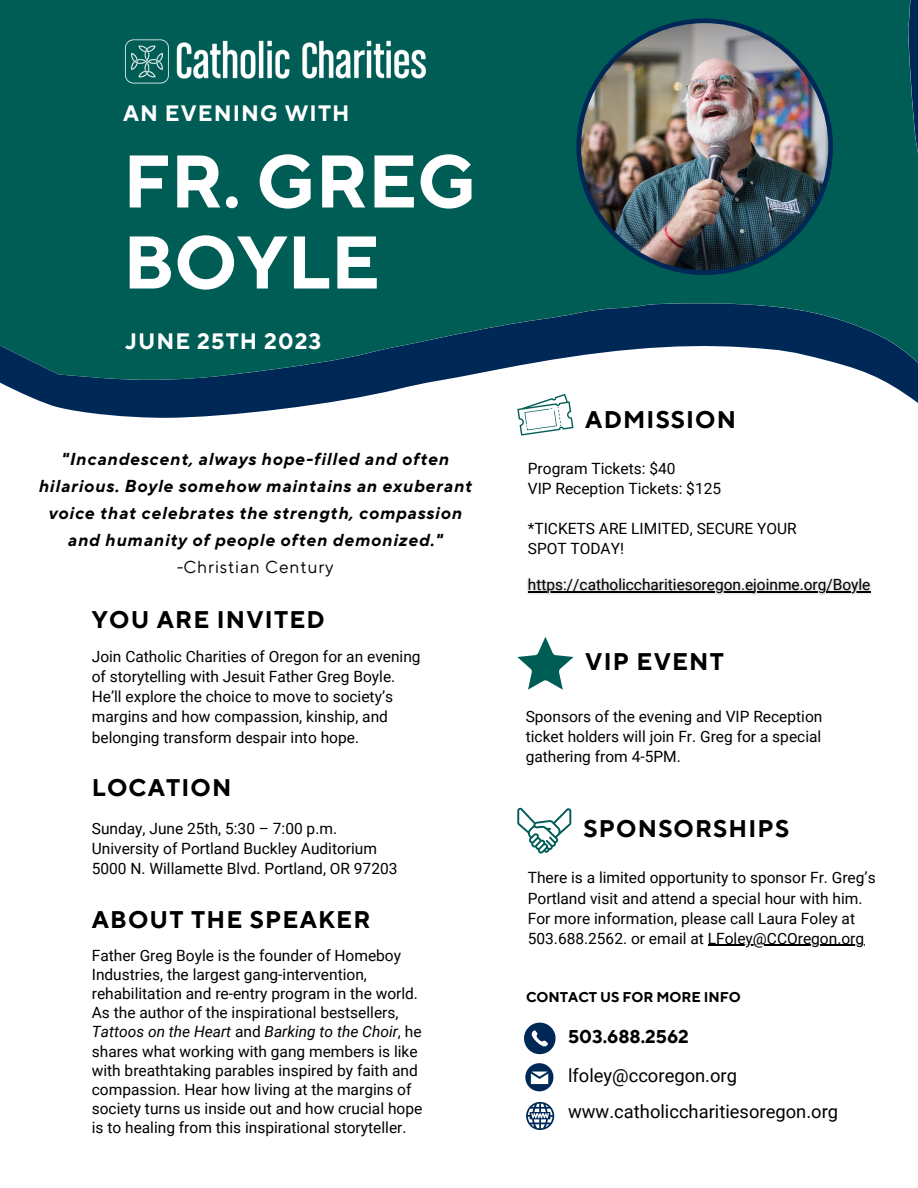
<style>
.page{position:relative;width:918px;height:1188px;background:#fff}
.page>*{position:absolute;margin:0;border:0;box-sizing:border-box;transform-origin:0 0}
.t1{font:700 74.25px "TT Norms Pro";color:#fff}
.t2{font:700 24px "TT Norms Pro";letter-spacing:.05em;color:#000}
.t3{font:700 22.2px "TT Norms Pro";letter-spacing:.05em;color:#fff}
.t4{font:700 18.45px "TT Norms Pro";color:#000}
.t5{font:18.3px "Roboto";color:#000}
.t6{font:italic 700 17.25px/27px "TT Norms Pro";letter-spacing:.05em;color:#000;text-align:center}
.t7{font:17.25px "TT Norms Pro";letter-spacing:.05em;color:#000}
.t8{font:15.45px/20.1px "Roboto";color:#000}
.t9{font:700 14.1px "TT Norms Pro";color:#000}
.s1{font-style:italic}
</style>
<div class="page">
<svg style="left:35px;top:399px;width:883px;height:19px"></svg>
<svg style="left:0;top:0;width:918px;height:399px;background:#126261"></svg>
<svg style="left:524px;top:1023px;width:32px;height:31px"></svg>
<img style="left:576px;top:18px;width:257px;height:257px">
<svg style="left:525px;top:1063px;width:28px;height:28px"></svg>
<svg style="left:526px;top:1102px;width:28px;height:28px"></svg>
<img style="left:106px;top:8px;width:339px;height:96px">
<svg style="left:517px;top:394px;width:56px;height:42px"></svg>
<svg style="left:517px;top:637px;width:57px;height:53px"></svg>
<svg style="left:517px;top:808px;width:54px;height:46px"></svg>
<img style="left:527px;top:578px;width:344px;height:17px">
<svg style="left:528px;top:591px;width:342px;height:1px"></svg>
<hr style="left:708px;top:945px;width:156px;height:1px;background:#000">
<p class="t3" style="left:123px;top:100px;width:228px">AN EVENING WITH</p>
<p class="t1" style="left:123px;top:137px;width:355px">FR. GREG</p>
<p class="t1" style="left:123px;top:218px;width:259px">BOYLE</p>
<p class="t3" style="left:125px;top:328px;width:197px">JUNE 25TH 2023</p>
<p class="t6" style="left:38px;top:446px;width:435px">"Incandescent, always hope-filled and often hilarious. Boyle somehow maintains an exuberant voice that celebrates the strength, compassion and humanity of people often demonized."</p>
<p class="t7" style="left:176px;top:556px;width:159px"><span class="s1">-</span>Christian Century</p>
<p class="t2" style="left:92px;top:605px;width:234px">YOU ARE INVITED</p>
<p class="t8" style="left:92px;top:647px;width:330px">Join Catholic Charities of Oregon for an evening of storytelling with Jesuit Father Greg Boyle.<br>He’ll explore the choice to move to society’s margins and how compassion, kinship, and belonging transform despair into hope.</p>
<p class="t2" style="left:92px;top:774px;width:141px">LOCATION</p>
<p class="t8" style="left:92px;top:818px;width:247px">Sunday, June 25th, 5:30 – 7:00 p.m.</p>
<p class="t8" style="left:92px;top:838px;width:287px">University of Portland Buckley Auditorium</p>
<p class="t8" style="left:92px;top:858px;width:307px">5000 N. Willamette Blvd. Portland, OR 97203</p>
<p class="t2" style="left:92px;top:905px;width:280px">ABOUT THE SPEAKER</p>
<p class="t8" style="left:92px;top:946px;width:332px;line-height:19.2px">Father Greg Boyle is the founder of Homeboy Industries, the largest gang-intervention, rehabilitation and re-entry program in the world.<br>As the author of the inspirational bestsellers, <span class="s1">Tattoos on the Heart</span> and <span class="s1">Barking to the Choir</span>, he shares what working with gang members is like with breathtaking parables inspired by faith and compassion. Hear how living at the margins of society turns us inside out and how crucial hope is to healing from this inspirational storyteller.</p>
<p class="t2" style="left:585px;top:405px;width:153px">ADMISSION</p>
<p class="t8" style="left:528px;top:458px;width:149px">Program Tickets: $40</p>
<p class="t8" style="left:528px;top:478px;width:195px">VIP Reception Tickets: $125</p>
<p class="t8" style="left:528px;top:519px;width:270px">*TICKETS ARE LIMITED, SECURE YOUR<br>SPOT TODAY!</p>
<p class="t8" style="left:528px;top:575px;width:344px">https://catholiccharitiesoregon.ejoinme.org/Boyle</p>
<p class="t2" style="left:585px;top:647px;width:140px">VIP EVENT</p>
<p class="t8" style="left:526px;top:706px;width:298px;text-align:justify">Sponsors of the evening and VIP Reception ticket holders will join Fr. Greg for a special gathering from 4-5PM.</p>
<p class="t2" style="left:583px;top:814px;width:207px">SPONSORSHIPS</p>
<p class="t8" style="left:528px;top:868px;width:349px">There is a limited opportunity to sponsor Fr. Greg’s Portland visit and attend a special hour with him.<br>For more information, please call Laura Foley at 503.688.2562. or email at LFoley@CCOregon.org</p>
<p class="t9" style="left:526px;top:988px;width:216px">CONTACT US FOR MORE INFO</p>
<p class="t4" style="left:568px;top:1026px;width:122px">503.688.2562</p>
<p class="t5" style="left:568px;top:1065px;width:171px">lfoley@ccoregon.org</p>
<p class="t5" style="left:568px;top:1101px;width:272px">www.catholiccharitiesoregon.org</p>
</div>
